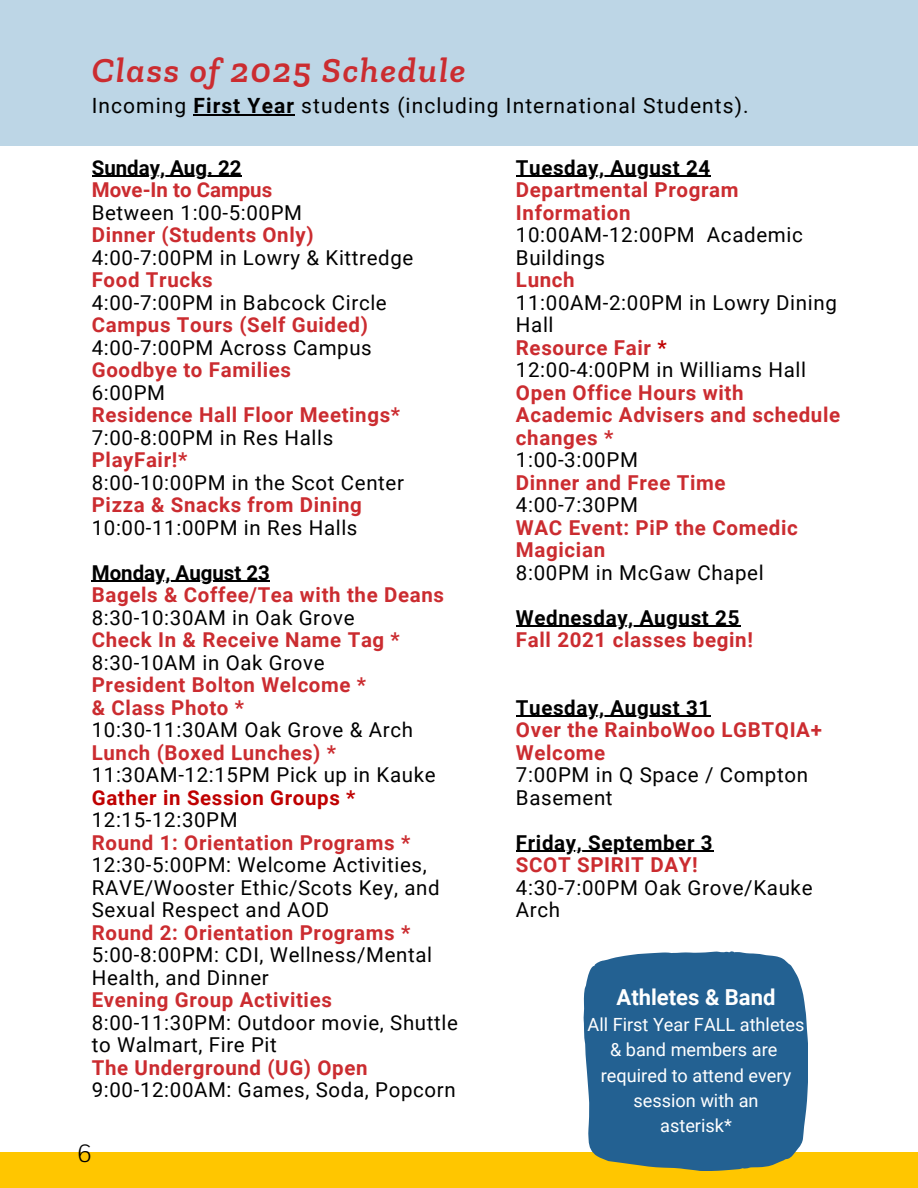
<style>
.page{position:relative;width:918px;height:1188px;background:#fff}
.page>*{position:absolute;margin:0;border:0;box-sizing:border-box;transform-origin:0 0}
.t1{font:italic 600 35.7px "Zilla Slab";letter-spacing:.05em;color:#cb2c30}
.t2{font:300 27px "Zilla Slab";color:#000}
.t3{font:700 22.05px "Roboto";color:#fff}
.t4{font:21px "Roboto";letter-spacing:.05em;color:#000}
.t5{font:20.55px/22.5px "Roboto";letter-spacing:.03em;color:#000}
.t6{font:700 20.55px/22.5px "Roboto";letter-spacing:.03em;color:#cb2c30}
.t7{font:700 20.55px "Roboto";letter-spacing:.03em;color:#000}
.t8{font:700 20.55px "Roboto";color:#000}
.t9{font:700 20.55px "Roboto";letter-spacing:.03em;color:#bf0000}
.t10{font:700 20.55px "Roboto";color:#cb2c30}
.t11{font:18.15px/25.2px "Roboto";color:#fff;text-align:center}
.s1{font-weight:700}
.s2{color:#bf0000}
</style>
<div class="page">
<div style="left:0;top:1153px;width:918px;height:35px;background:#ffc600"></div>
<div style="left:0;top:0;width:918px;height:146px;background:#bdd6e6"></div>
<hr style="left:194px;top:114px;width:101px;height:1px;background:#000">
<hr style="left:92px;top:176px;width:150px;height:1px;background:#000">
<hr style="left:92px;top:581px;width:178px;height:1px;background:#000">
<hr style="left:516px;top:176px;width:195px;height:1px;background:#000">
<hr style="left:516px;top:626px;width:224px;height:1px;background:#000">
<hr style="left:516px;top:716px;width:195px;height:1px;background:#000">
<hr style="left:516px;top:851px;width:197px;height:1px;background:#000">
<svg style="left:584px;top:951px;width:224px;height:220px;background:#336b92"></svg>
<p class="t1" style="left:92px;top:48px;width:375px">Class of 2025 Schedule</p>
<p class="t4" style="left:92px;top:93px;width:658px">Incoming <span class="s1">First Year</span> students (including International Students).</p>
<p class="t8" style="left:92px;top:156px;width:151px">Sunday, Aug. 22</p>
<p class="t10" style="left:92px;top:178px;width:182px">Move-In to Campus</p>
<p class="t5" style="left:92px;top:201px;width:212px">Between 1:00-5:00PM</p>
<p class="t6" style="left:92px;top:224px;width:223px">Dinner (Students Only)</p>
<p class="t5" style="left:92px;top:246px;width:323px">4:00-7:00PM in Lowry &amp; Kittredge</p>
<p class="t6" style="left:92px;top:269px;width:123px">Food Trucks</p>
<p class="t5" style="left:92px;top:291px;width:297px">4:00-7:00PM in Babcock Circle</p>
<p class="t6" style="left:92px;top:314px;width:278px">Campus Tours (Self Guided)</p>
<p class="t5" style="left:92px;top:336px;width:282px">4:00-7:00PM Across Campus</p>
<p class="t6" style="left:92px;top:359px;width:201px">Goodbye to Families</p>
<p class="t5" style="left:92px;top:381px;width:75px">6:00PM</p>
<p class="t6" style="left:92px;top:404px;width:310px">Residence Hall Floor Meetings*</p>
<p class="t5" style="left:92px;top:426px;width:243px">7:00-8:00PM in Res Halls</p>
<p class="t6" style="left:92px;top:449px;width:97px">PlayFair!*</p>
<p class="t5" style="left:92px;top:471px;width:314px">8:00-10:00PM in the Scot Center</p>
<p class="t6" style="left:92px;top:494px;width:272px">Pizza &amp; Snacks from Dining</p>
<p class="t5" style="left:92px;top:516px;width:267px">10:00-11:00PM in Res Halls</p>
<p class="t8" style="left:92px;top:561px;width:180px">Monday, August 23</p>
<p class="t6" style="left:92px;top:584px;width:354px">Bagels &amp; Coffee/Tea with the Deans</p>
<p class="t5" style="left:92px;top:606px;width:264px">8:30-10:30AM in Oak Grove</p>
<p class="t6" style="left:92px;top:629px;width:310px">Check In &amp; Receive Name Tag *</p>
<p class="t5" style="left:92px;top:651px;width:234px">8:30-10AM in Oak Grove</p>
<p class="t6" style="left:92px;top:674px;width:276px">President Bolton Welcome *</p>
<p class="t6" style="left:92px;top:696px;width:154px">&amp; Class Photo *</p>
<p class="t5" style="left:92px;top:719px;width:323px">10:30-11:30AM Oak Grove &amp; Arch</p>
<p class="t6" style="left:92px;top:741px;width:246px">Lunch (Boxed Lunches) *</p>
<p class="t5" style="left:92px;top:764px;width:345px">11:30AM-12:15PM Pick up in Kauke</p>
<p class="t9" style="left:92px;top:786px;width:265px">Gather in Session Groups *</p>
<p class="t5" style="left:92px;top:809px;width:147px">12:15-12:30PM</p>
<p class="t6" style="left:92px;top:831px;width:320px">Round 1: Orientation Programs *</p>
<p class="t5" style="left:92px;top:854px;width:349px">12:30-5:00PM: Welcome Activities,<br>RAVE/Wooster Ethic/Scots Key, and<br>Sexual Respect and AOD</p>
<p class="t6" style="left:92px;top:921px;width:320px">Round 2: Orientation Programs *</p>
<p class="t5" style="left:92px;top:944px;width:342px">5:00-8:00PM: CDI, Wellness/Mental<br>Health, and Dinner</p>
<p class="t6" style="left:92px;top:989px;width:242px">Evening Group Activities</p>
<p class="t5" style="left:92px;top:1011px;width:368px">8:00-11:30PM: Outdoor movie, Shuttle to Walmart, Fire Pit</p>
<p class="t6" style="left:92px;top:1056px;width:277px">The Underground (UG) Open</p>
<p class="t5" style="left:92px;top:1079px;width:365px">9:00-12:00AM: Games, Soda, Popcorn</p>
<p class="t2" style="left:77px;top:1137px;width:16px">6</p>
<p class="t7" style="left:516px;top:156px;width:196px">Tuesday, August 24</p>
<p class="t6" style="left:516px;top:179px;width:224px">Departmental Program<br>Information</p>
<p class="t5" style="left:516px;top:224px;width:288px">10:00AM-12:00PM Academic<br>Buildings</p>
<p class="t6" style="left:516px;top:269px;width:60px">Lunch</p>
<p class="t5" style="left:516px;top:291px;width:322px">11:00AM-2:00PM in Lowry Dining<br>Hall</p>
<p class="t6" style="left:516px;top:336px;width:152px">Resource Fair <span class="s2">*</span></p>
<p class="t5" style="left:516px;top:359px;width:292px">12:00-4:00PM in Williams Hall</p>
<p class="t6" style="left:516px;top:381px;width:326px">Open Office Hours with<br>Academic Advisers and schedule changes *</p>
<p class="t5" style="left:516px;top:449px;width:124px">1:00-3:00PM</p>
<p class="t6" style="left:516px;top:471px;width:211px">Dinner and Free Time</p>
<p class="t5" style="left:516px;top:494px;width:124px">4:00-7:30PM</p>
<p class="t6" style="left:516px;top:516px;width:283px">WAC Event: PiP the Comedic<br>Magician</p>
<p class="t5" style="left:516px;top:561px;width:249px">8:00PM in McGaw Chapel</p>
<p class="t7" style="left:516px;top:606px;width:225px">Wednesday, August 25</p>
<p class="t6" style="left:516px;top:629px;width:239px">Fall 2021 classes begin!</p>
<p class="t7" style="left:516px;top:696px;width:196px">Tuesday, August 31</p>
<p class="t6" style="left:516px;top:719px;width:308px">Over the RainboWoo LGBTQIA+<br>Welcome</p>
<p class="t5" style="left:516px;top:764px;width:294px">7:00PM in Q Space / Compton<br>Basement</p>
<p class="t7" style="left:516px;top:831px;width:198px">Friday, September 3</p>
<p class="t6" style="left:516px;top:854px;width:183px">SCOT SPIRIT DAY!</p>
<p class="t5" style="left:516px;top:876px;width:298px">4:30-7:00PM Oak Grove/Kauke<br>Arch</p>
<p class="t3" style="left:617px;top:984px;width:161px">Athletes &amp; Band</p>
<p class="t11" style="left:588px;top:1012px;width:218px">All First Year FALL athletes &amp; band members are</p>
<p class="t11" style="left:601px;top:1063px;width:192px">required to attend every session with an</p>
<p class="t11" style="left:660px;top:1113px;width:73px">asterisk*</p>
</div>
